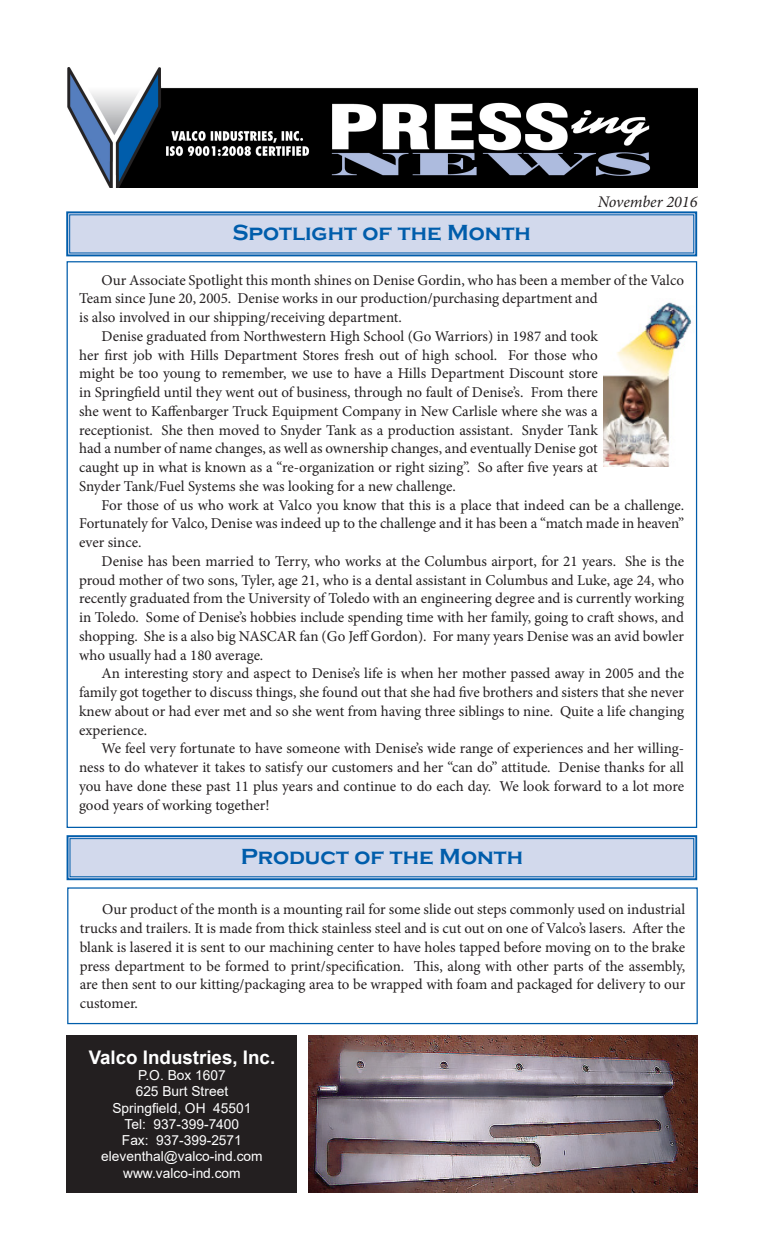
<style>
.page{position:relative;width:765px;height:1260px;background:#fff}
.page>*{position:absolute;margin:0;border:0;box-sizing:border-box;transform-origin:0 0}
.t1{font:700 22.5px "Copperplate Gothic";color:#005dab}
.t2{font:700 18.75px "Arial";color:#fff}
.Birthday_List{font:italic 16.25px "Minion Pro";color:#231f20}
.t3{font:15px/18.8px "Minion Pro";letter-spacing:-.005em;color:#231f20;text-align:justify}
.t4{font:13.75px "Arial";color:#fff}
</style>
<div class="page">
<img style="left:604px;top:299px;width:94px;height:167px">
<img style="left:68px;top:68px;width:630px;height:119px">
<svg style="left:66px;top:835px;width:632px;height:46px;background:#bdcde5"></svg>
<div style="left:70px;top:838px;width:624px;height:39px;border:1px solid #005dab"></div>
<div style="left:67px;top:887px;width:631px;height:137px;border:1px solid #005dab"></div>
<img style="left:308px;top:1035px;width:390px;height:157px">
<div style="left:67px;top:1035px;width:230px;height:157px;background:#231f20"></div>
<svg style="left:66px;top:211px;width:632px;height:46px;background:#b7c9e3"></svg>
<p class="t1" style="left:232px;top:220px;width:300px">Spotlight of the Month</p>
<p class="Birthday_List" style="left:598px;top:190px;width:101px">November 2016</p>
<p class="t3" style="left:79px;top:270px;width:606px;text-align:left;text-indent:22px">Our Associate Spotlight this month shines on Denise Gordin, who has been a member of the Valco<br>Team since June 20, 2005. Denise works in our production/purchasing department and<br>is also involved in our shipping/receiving department.</p>
<p class="t3" style="left:79px;top:327px;width:520px;text-indent:22px">Denise graduated from Northwestern High School (Go Warriors) in 1987 and took her first job with Hills Department Stores fresh out of high school. For those who might be too young to remember, we use to have a Hills Department Discount store in Springfield until they went out of business, through no fault of Denise’s. From there she went to Kaffenbarger Truck Equipment Company in New Carlisle where she was a receptionist. She then moved to Snyder Tank as a production assistant. Snyder Tank had a number of name changes, as well as ownership changes, and eventually Denise got caught up in what is known as a “re-organization or right sizing”. So after five years at Snyder Tank/Fuel Systems she was looking for a new challenge.</p>
<p class="t3" style="left:79px;top:495px;width:607px;text-indent:22px">For those of us who work at Valco you know that this is a place that indeed can be a challenge.<br>Fortunately for Valco, Denise was indeed up to the challenge and it has been a “match made in heaven” ever since.</p>
<p class="t3" style="left:79px;top:552px;width:607px;text-indent:22px">Denise has been married to Terry, who works at the Columbus airport, for 21 years. She is the proud mother of two sons, Tyler, age 21, who is a dental assistant in Columbus and Luke, age 24, who recently graduated from the University of Toledo with an engineering degree and is currently working in Toledo. Some of Denise’s hobbies include spending time with her family, going to craft shows, and shopping. She is a also big NASCAR fan (Go Jeff Gordon). For many years Denise was an avid bowler who usually had a 180 average.</p>
<p class="t3" style="left:79px;top:664px;width:607px;text-indent:22px">An interesting story and aspect to Denise’s life is when her mother passed away in 2005 and the family got together to discuss things, she found out that she had five brothers and sisters that she never knew about or had ever met and so she went from having three siblings to nine. Quite a life changing experience.</p>
<p class="t3" style="left:79px;top:739px;width:607px;text-indent:22px">We feel very fortunate to have someone with Denise’s wide range of experiences and her willing&shy;ness to do whatever it takes to satisfy our customers and her “can do” attitude. Denise thanks for all you have done these past 11 plus years and continue to do each day. We look forward to a lot more good years of working together!</p>
<p class="t1" style="left:241px;top:844px;width:284px">Product of the Month</p>
<p class="t3" style="left:80px;top:900px;width:607px;text-indent:22px">Our product of the month is a mounting rail for some slide out steps commonly used on industrial trucks and trailers. It is made from thick stainless steel and is cut out on one of Valco’s lasers. After the blank is lasered it is sent to our machining center to have holes tapped before moving on to the brake press department to be formed to print/specification. This, along with other parts of the assembly, are then sent to our kitting/packaging area to be wrapped with foam and packaged for delivery to our customer.</p>
<p class="t2" style="left:89px;top:1044px;width:188px">Valco Industries, Inc.</p>
<p class="t4" style="left:138px;top:1066px;width:89px">P.O. Box 1607</p>
<p class="t4" style="left:136px;top:1082px;width:94px">625 Burt Street</p>
<p class="t4" style="left:112px;top:1098px;width:141px">Springfield, OH 45501</p>
<p class="t4" style="left:125px;top:1114px;width:116px">Tel: 937-399-7400</p>
<p class="t4" style="left:122px;top:1131px;width:121px">Fax: 937-399-2571</p>
<p class="t4" style="left:101px;top:1147px;width:163px">eleventhal@valco-ind.com</p>
<p class="t4" style="left:123px;top:1163px;width:119px">www.valco-ind.com</p>
</div>
